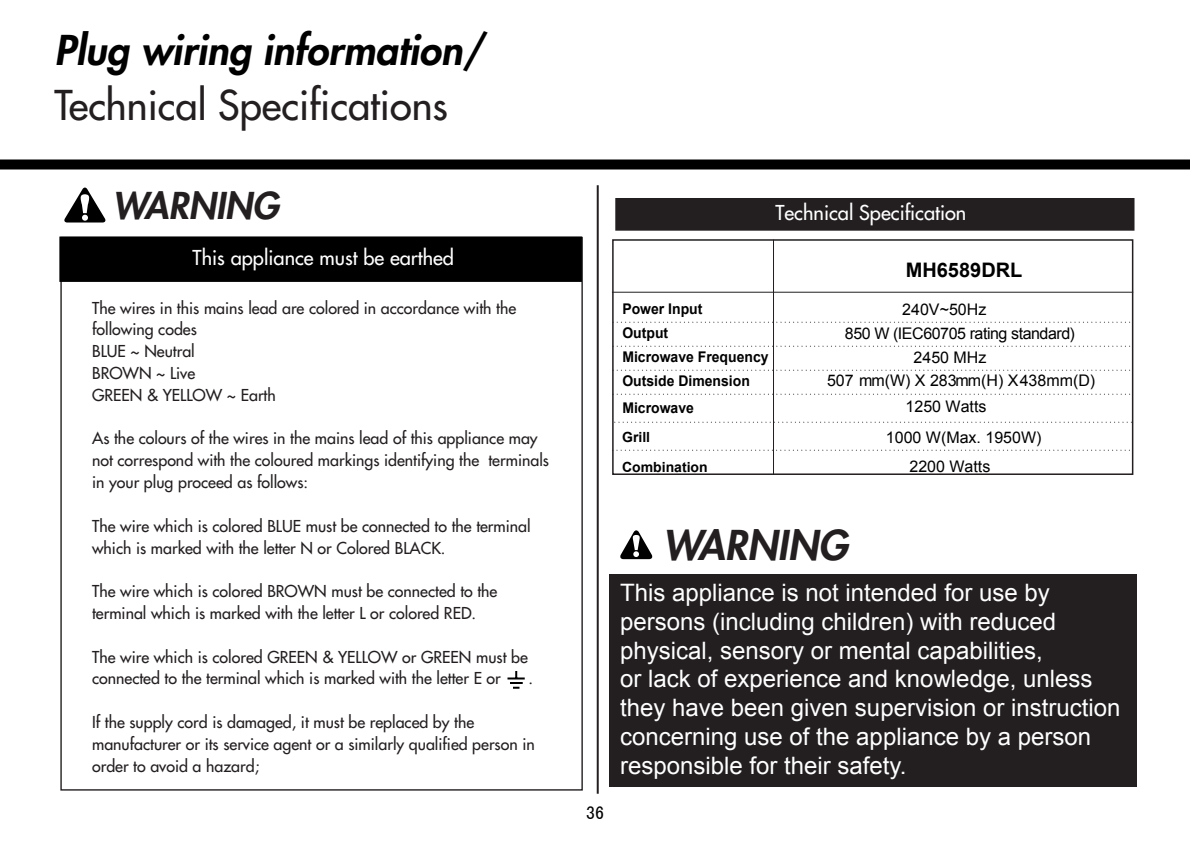
<style>
.page{position:relative;width:1190px;height:850px;background:#fff}
.page>*{position:absolute;margin:0;border:0;box-sizing:border-box;transform-origin:0 0}
.t1{font:40px "Futura";color:#231f20}
.t2{font:italic 800 40px "Futura";color:#000}
.t3{font:italic 800 40px "Futura";color:#231f20}
.t4{font:italic 800 36px "Futura";color:#231f20}
.t5{font:24px/28.8px "Arial";color:#fff}
.t6{font:20px "Futura";color:#fff}
.t7{font:700 20px "Arial";color:#000}
.t8{font:18px "Sim Hei";color:#000}
.t9{font:16px/21.8px "Futura";color:#231f20}
.t10{font:16px/26.4px "Arial";color:#000}
.t11{font:16px "Arial";letter-spacing:-.025em;color:#000}
.t12{font:700 14.8px/24px "Arial";color:#000;scale:.95 1}
.t13{font:700 14px/30px "Arial";color:#000}
.s1{font-style:inherit}
</style>
<div class="page">
<div style="left:0;top:160px;width:1190px;height:10px;background:#000"></div>
<div style="left:616px;top:199px;width:518px;height:31px;background:#231f20"></div>
<div style="left:615px;top:198px;width:520px;height:33px;border:2px solid #231f20"></div>
<hr style="left:597px;top:185px;width:2px;height:609px;background:#231f20">
<div style="left:736px;top:200px;width:270px;height:30px;background:#231f20"></div>
<div style="left:60px;top:237px;width:521px;height:44px;background:#000"></div>
<div style="left:59px;top:237px;width:523px;height:45px;border:2px solid #000"></div>
<svg style="left:508px;top:671px;width:17px;height:18px"></svg>
<svg style="left:64px;top:187px;width:42px;height:36px"></svg>
<svg style="left:611px;top:239px;width:523px;height:236px"></svg>
<svg style="left:620px;top:530px;width:33px;height:29px"></svg>
<div style="left:609px;top:575px;width:528px;height:212px;background:#231f20"></div>
<h1 class="t2" style="left:55px;top:31px;width:431px">Plug wiring information/</h1>
<h1 class="t1" style="left:55px;top:85px;width:395px">Technical Specifications</h1>
<h2 class="t4" style="left:113px;top:188px;width:168px">WARNING</h2>
<p class="t6" style="left:775px;top:202px;width:192px">Technical Specification</p>
<p class="t6" style="left:193px;top:247px;width:263px">This appliance must be earthed</p>
<p class="t12" style="left:622px;top:298px;width:155px">Power Input<br>Output<br>Microwave Frequency<br>Outside Dimension</p>
<p class="t10" style="left:902px;top:296px;width:86px">240V~50Hz</p>
<p class="t7" style="left:906px;top:257px;width:118px">MH6589DRL</p>
<p class="t9" style="left:92px;top:298px;width:426px">The wires in this mains lead are colored in accordance with the following codes<br>BLUE ~ Neutral<br>BROWN ~ Live<br>GREEN &amp; YELLOW ~ Earth</p>
<p class="t9" style="left:92px;top:429px;width:458px">As the colours of the wires in the mains lead of this appliance may not correspond with the coloured markings identifying the terminals in your plug proceed as follows:</p>
<p class="t9" style="left:92px;top:516px;width:440px">The wire which is colored BLUE must be connected to the terminal which is marked with the letter N or Colored BLACK.</p>
<p class="t9" style="left:92px;top:581px;width:407px">The wire which is colored BROWN must be connected to the terminal which is marked with the letter L or colored RED.</p>
<p class="t9" style="left:92px;top:647px;width:437px">The wire which is colored GREEN &amp; YELLOW or GREEN must be connected to the terminal which is marked with the letter E or</p>
<p class="t9" style="left:529px;top:669px;width:6px">.</p>
<p class="t9" style="left:92px;top:712px;width:444px">If the supply cord is damaged, it must be replaced by the manufacturer or its service agent or a similarly qualified person in order to avoid a hazard;</p>
<p class="t11" style="left:845px;top:323px;width:231px">850 W (IEC60705 rating standard)</p>
<p class="t10" style="left:914px;top:344px;width:74px">2450 MHz</p>
<p class="t10" style="left:906px;top:367px;width:191px;text-indent:-79px">507 mm(W) X 283mm(H) X438mm(D)<br>1250 Watts</p>
<p class="t10" style="left:886px;top:424px;width:157px">1000 W(Max. <span class="s1">1950</span>W)</p>
<p class="t12" style="left:622px;top:396px;width:77px">Microwave</p>
<p class="t13" style="left:622px;top:422px;width:87px">Grill<br>Combination</p>
<p class="t10" style="left:909px;top:453px;width:82px">22<span class="s1">0</span>0 Watts</p>
<h1 class="t3" style="left:663px;top:526px;width:186px">WARNING</h1>
<p class="t5" style="left:620px;top:578px;width:502px">This appliance is not intended for use by persons (including children) with reduced physical, sensory or mental capabilities,<br>or lack of experience and knowledge, unless they have been given supervision or instruction concerning use of the appliance by a person responsible for their safety.</p>
<p class="t8" style="left:586px;top:803px;width:19px">36</p>
</div>
